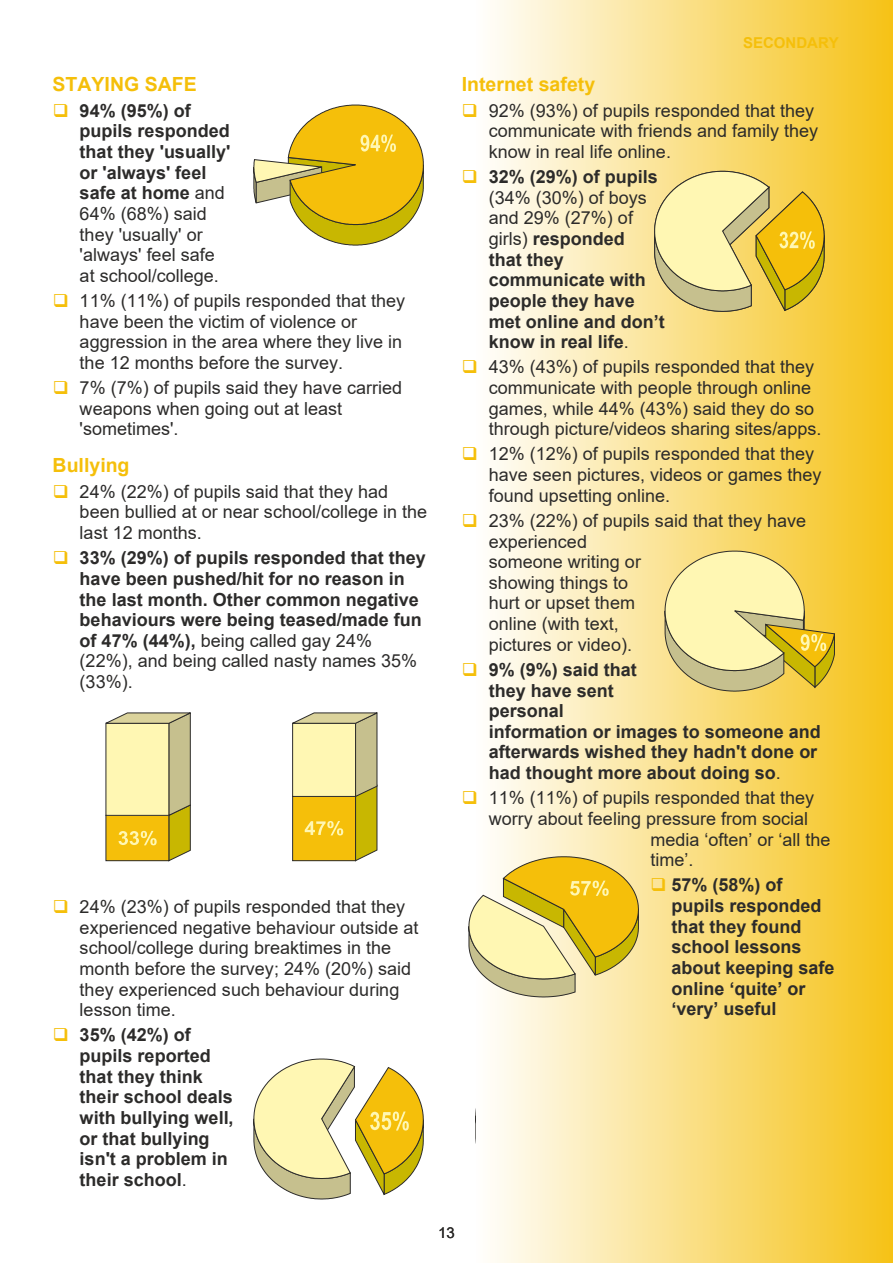
<style>
.page{position:relative;width:893px;height:1263px;background:#fff}
.page>*{position:absolute;margin:0;border:0;box-sizing:border-box;transform-origin:0 0}
.t1{font:700 19.5px "Arial";color:#f5bf0a}
.t2{font:18px/20.7px "Arial";color:#2c2b2a}
.t3{font:700 18px/20.7px "Arial";color:#2c2b2a}
.t4{font:700 15px "Arial";color:#f5bf0a}
.t5{font:15px "Arial";color:#2c2b2a}
.s1{font-weight:400}
</style>
<div class="page">
<div style="left:476px;top:0;width:417px;height:1263px;background:linear-gradient(to right,#fffefe,#f6c216)"></div>
<svg style="left:654px;top:171px;width:171px;height:142px;background:#e7d270"></svg>
<svg style="left:105px;top:712px;width:86px;height:149px;background:#e2d178"></svg>
<svg style="left:292px;top:712px;width:86px;height:149px;background:#e1cc64"></svg>
<svg style="left:664px;top:550px;width:171px;height:142px;background:#ead981"></svg>
<svg style="left:253px;top:104px;width:171px;height:142px"></svg>
<svg style="left:253px;top:1058px;width:171px;height:142px"></svg>
<svg style="left:468px;top:856px;width:171px;height:141px;background:#e9d374"></svg>
<svg style="left:652px;top:878px;width:13px;height:13px"></svg>
<p class="t1" style="left:53px;top:77px;width:146px">STAYING SAFE</p>
<p class="t3" style="left:80px;top:102px;width:152px">94% (95%) of pupils responded that they 'usually' or 'always' feel safe at home <span class="s1">and<br>64% (68%) said they 'usually' or 'always' feel safe at school/college.</span></p>
<p class="t2" style="left:80px;top:292px;width:327px">11% (11%) of pupils responded that they have been the victim of violence or aggression in the area where they live in the 12 months before the survey.</p>
<p class="t2" style="left:80px;top:379px;width:324px">7% (7%) of pupils said they have carried weapons when going out at least 'sometimes'.</p>
<p class="t1" style="left:53px;top:458px;width:78px">Bullying</p>
<p class="t2" style="left:80px;top:483px;width:349px">24% (22%) of pupils said that they had been bullied at or near school/college in the last 12 months.</p>
<p class="t3" style="left:80px;top:549px;width:348px">33% (29%) of pupils responded that they have been pushed/hit for no reason in the last month. Other common negative behaviours were being teased/made fun of 47% (44%), <span class="s1">being called gay 24% (22%), and being called nasty names 35% (33%).</span></p>
<p class="t2" style="left:80px;top:898px;width:340px">24% (23%) of pupils responded that they experienced negative behaviour outside at school/college during breaktimes in the month before the survey; 24% (20%) said they experienced such behaviour during lesson time.</p>
<p class="t3" style="left:80px;top:1026px;width:155px">35% (42%) of pupils reported that they think their school deals with bullying well, or that bullying isn't a problem in their school<span class="s1">.</span></p>
<p class="t4" style="left:743px;top:37px;width:97px">SECONDARY</p>
<p class="t1" style="left:462px;top:77px;width:135px">Internet safety</p>
<p class="t2" style="left:489px;top:102px;width:331px">92% (93%) of pupils responded that they communicate with friends and family they know in real life online.</p>
<p class="t3" style="left:489px;top:168px;width:171px">32% (29%) of pupils</p>
<p class="t3" style="left:489px;top:189px;width:177px"><span class="s1">(34% (30%) of boys and 29% (27%) of girls)</span> responded<br>that they communicate with people they have met online and don’t know in real life<span class="s1">.</span></p>
<p class="t2" style="left:489px;top:358px;width:334px">43% (43%) of pupils responded that they communicate with people through online games, while 44% (43%) said they do so through picture/videos sharing sites/apps.</p>
<p class="t2" style="left:489px;top:445px;width:334px">12% (12%) of pupils responded that they have seen pictures, videos or games they found upsetting online.</p>
<p class="t2" style="left:489px;top:512px;width:319px">23% (22%) of pupils said that they have experienced<br>someone writing or<br>showing things to<br>hurt or upset them<br>online (with text,<br>pictures or video).</p>
<p class="t3" style="left:489px;top:661px;width:334px">9% (9%) said that<br>they have sent<br>personal<br>information or images to someone and afterwards wished they hadn't done or had thought more about doing so<span class="s1">.</span></p>
<p class="t2" style="left:489px;top:789px;width:327px">11% (11%) of pupils responded that they</p>
<p class="t2" style="left:489px;top:810px;width:321px">worry about feeling pressure from social</p>
<p class="t2" style="left:650px;top:830px;width:182px">media ‘often’ or ‘all the</p>
<p class="t2" style="left:650px;top:851px;width:44px">time’.</p>
<p class="t3" style="left:671px;top:876px;width:165px">57% (58%) of pupils responded that they found school lessons about keeping safe online ‘quite’ or ‘very’ useful</p>
<p class="t5" style="left:438px;top:1227px;width:18px">13</p>
</div>
